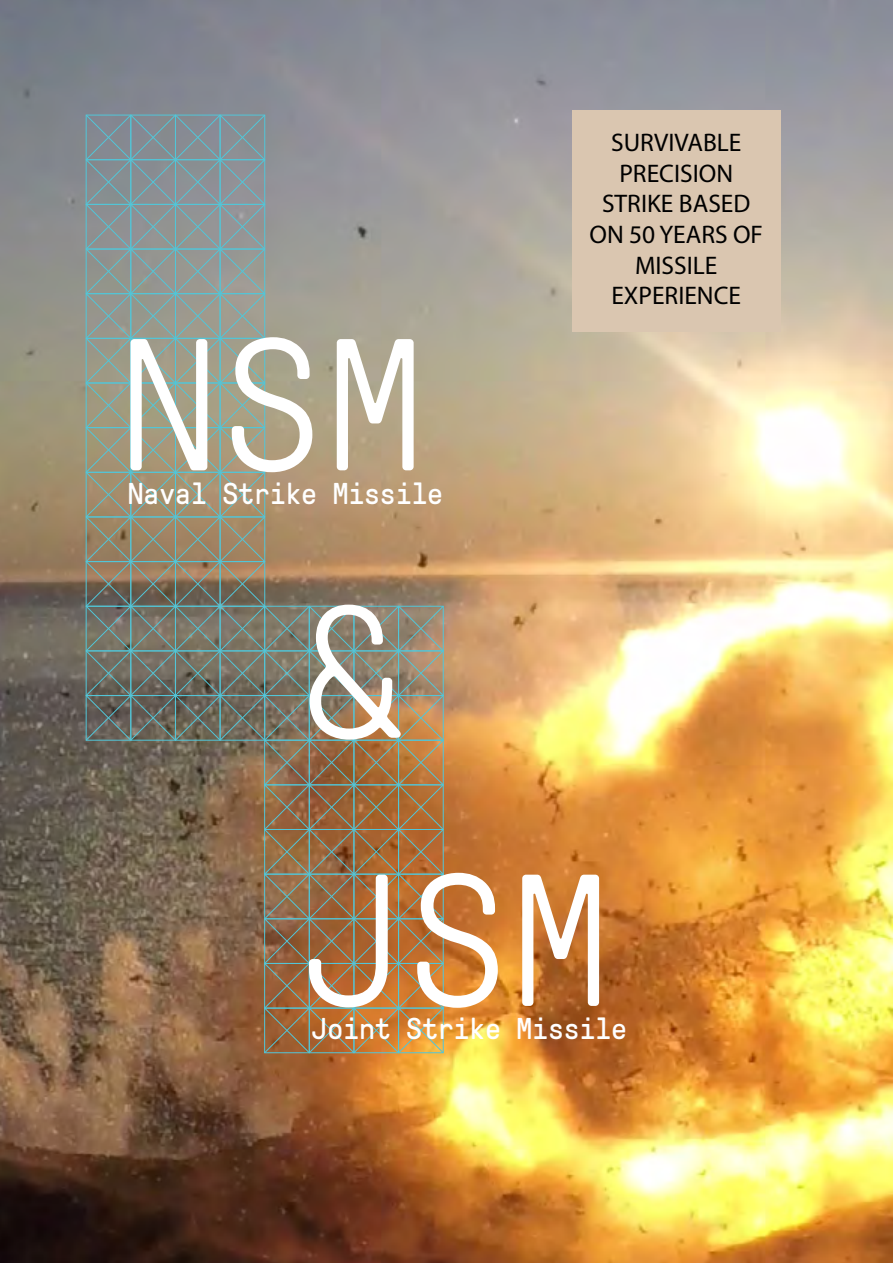
<style>
.page{position:relative;width:893px;height:1263px;background:#fff}
.page>*{position:absolute;margin:0;border:0;box-sizing:border-box;transform-origin:0 0}
.t1{font:300 187.5px "GT Pressura Mono";color:#fff}
.t2{font:30px "GT Pressura Mono";letter-spacing:-.025em;color:#fff}
.t3{font:25.5px/30.6px "Myriad Pro";color:#000;text-align:center}
</style>
<div class="page">
<img style="left:0;top:0;width:893px;height:1263px">
<div style="left:572px;top:110px;width:208px;height:222px;background:#dac6b0"></div>
<img style="left:85px;top:114px;width:359px;height:939px">
<h1 class="t1" style="left:117px;top:307px;width:311px">NSM</h1>
<p class="t2" style="left:128px;top:478px;width:317px">Naval Strike Missile</p>
<h1 class="t1" style="left:300px;top:574px;width:105px">&amp;</h1>
<p class="t3" style="left:589px;top:127px;width:175px">SURVIVABLE<br>PRECISION<br>STRIKE BASED<br>ON 50 YEARS OF<br>MISSILE<br>EXPERIENCE</p>
<h1 class="t1" style="left:303px;top:842px;width:311px">JSM</h1>
<p class="t2" style="left:311px;top:1013px;width:317px">Joint Strike Missile</p>
</div>
